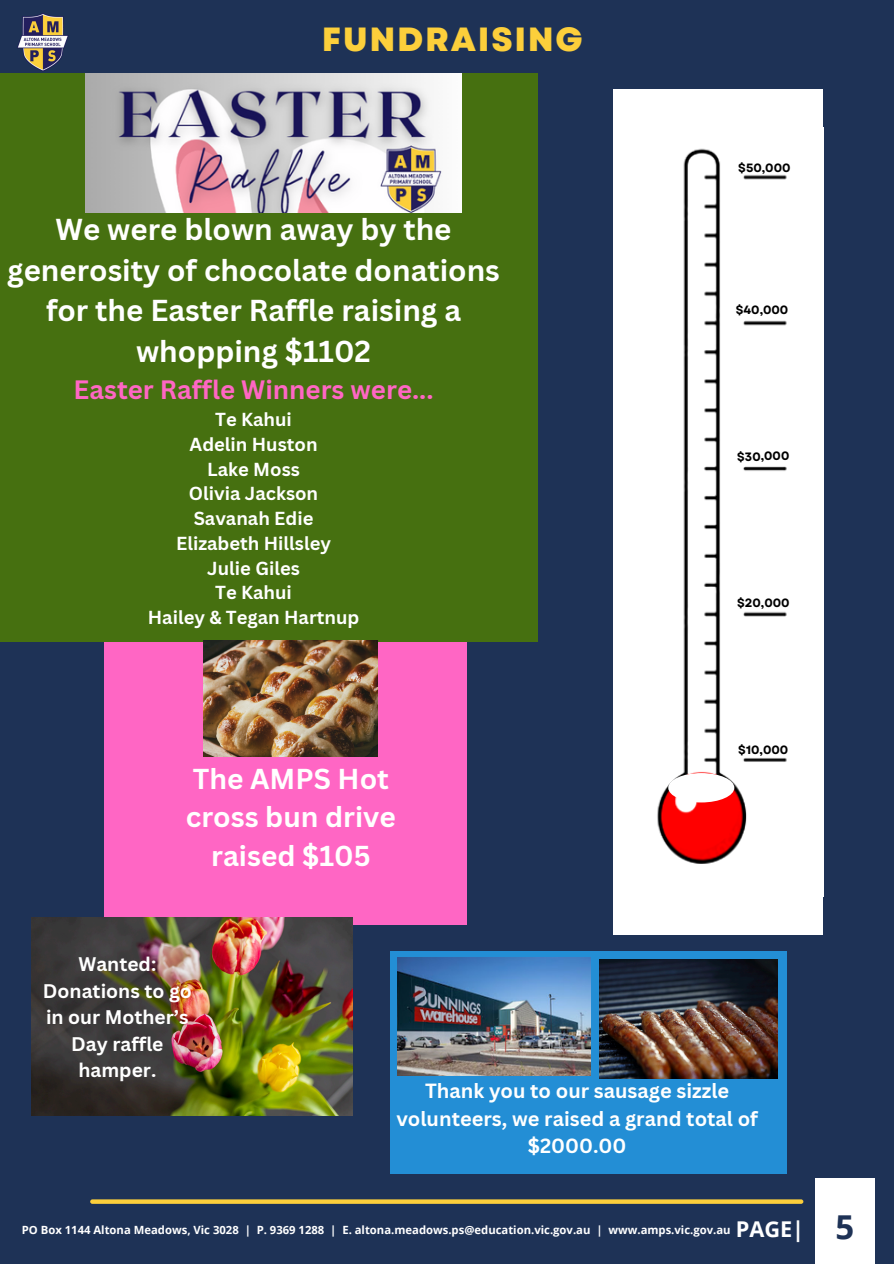
<style>
.page{position:relative;width:894px;height:1264px;background:#fff}
.page>*{position:absolute;margin:0;border:0;box-sizing:border-box;transform-origin:0 0}
.t1{font:800 33.45px "Garet";letter-spacing:.05em;color:#fccf3b}
.t2{font:700 32.85px "Open Sans";color:#1e3256}
.t3{font:700 29.4px/40.5px "Canva Sans";color:#fff;text-align:center}
.t4{font:700 28.05px/38.7px "Canva Sans";color:#fff;text-align:center}
.t5{font:700 25.8px "Canva Sans";color:#ff66c4}
.t6{font:700 21.75px "Open Sans";color:#fff}
.t7{font:700 19.95px/27.6px "Canva Sans";color:#fff;text-align:center}
.t8{font:700 19.2px/26.5px "Canva Sans";color:#fff;text-align:center}
.t9{font:700 18.3px/24.8px "Canva Sans";color:#fff;text-align:center}
.t10{font:700 12px "Garet";color:#000}
.t11{font:700 11.25px "Open Sans";color:#fff}
</style>
<div class="page">
<div style="left:0;top:0;width:893px;height:1263px;background:#1e3256"></div>
<div style="left:815px;top:1178px;width:59px;height:85px;background:#fff"></div>
<img style="left:17px;top:13px;width:51px;height:58px">
<svg style="left:90px;top:1199px;width:713px;height:4px;background:#e6bf3d"></svg>
<div style="left:613px;top:89px;width:209px;height:845px;background:#fff"></div>
<img style="left:657px;top:148px;width:130px;height:716px">
<div style="left:104px;top:626px;width:362px;height:298px;background:#ff66c4"></div>
<div style="left:390px;top:951px;width:396px;height:223px;background:#238ed5"></div>
<img style="left:397px;top:957px;width:193px;height:118px">
<img style="left:599px;top:959px;width:178px;height:119px">
<img style="left:32px;top:917px;width:320px;height:198px">
<div style="left:0;top:73px;width:538px;height:569px;background:#467010"></div>
<img style="left:85px;top:73px;width:376px;height:140px">
<div style="left:668px;top:773px;width:66px;height:29px;background:#fff;border-radius:50%"></div>
<img style="left:204px;top:640px;width:173px;height:116px">
<p class="t1" style="left:321px;top:16px;width:262px">FUNDRAISING</p>
<p class="t3" style="left:7px;top:209px;width:494px">We were blown away by the generosity of chocolate donations for the Easter Raffle raising a whopping $1102</p>
<p class="t5" style="left:74px;top:371px;width:361px">Easter Raffle Winners were...</p>
<p class="t9" style="left:148px;top:406px;width:213px">Te Kahui<br>Adelin Huston<br>Lake Moss<br>Olivia Jackson<br>Savanah Edie<br>Elizabeth Hillsley<br>Julie Giles<br>Te Kahui<br>Hailey &amp; Tegan Hartnup</p>
<p class="t4" style="left:186px;top:758px;width:211px">The AMPS Hot cross bun drive raised $105</p>
<p class="t10" style="left:738px;top:159px;width:54px">$50,000</p>
<p class="t10" style="left:735px;top:301px;width:54px">$40,000</p>
<p class="t10" style="left:736px;top:448px;width:54px;rotate:-1deg">$30,000</p>
<h2 class="t10" style="left:737px;top:594px;width:54px">$20,000</h2>
<h5 class="t10" style="left:738px;top:741px;width:51px">$10,000</h5>
<p class="t8" style="left:43px;top:950px;width:150px">Wanted:<br>Donations to go in our Mother’s<br>Day raffle hamper.</p>
<h4 class="t7" style="left:396px;top:1076px;width:363px">Thank you to our sausage sizzle volunteers, we raised a grand total of $2000.00</h4>
<p class="t6" style="left:735px;top:1213px;width:70px">PAGE|</p>
<p class="t2" style="left:835px;top:1203px;width:20px">5</p>
<p class="t11" style="left:22px;top:1222px;width:710px">PO Box 1144 Altona Meadows, Vic 3028 | P. 9369 1288 | E. altona.meadows.ps@education.vic.gov.au | www.amps.vic.gov.au</p>
</div>
